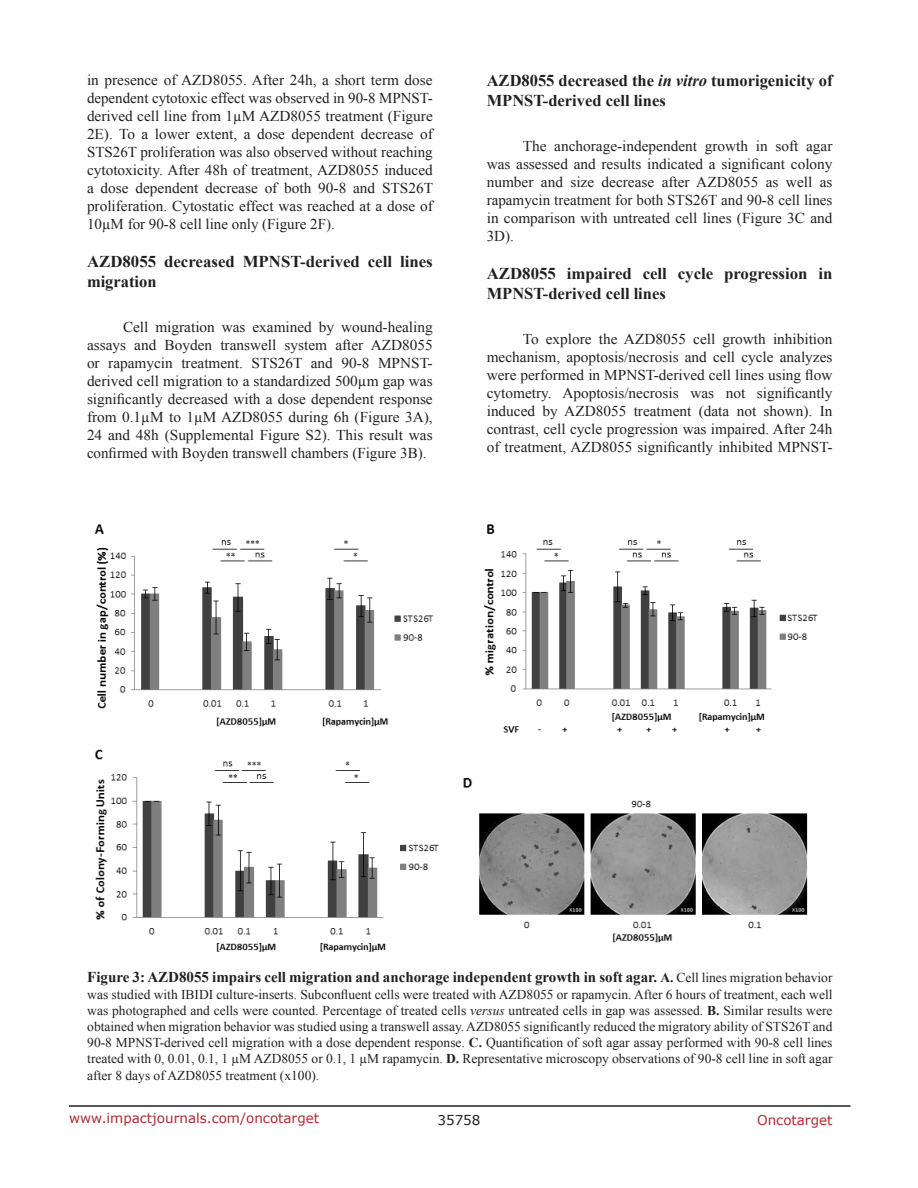
<style>
.page{position:relative;width:918px;height:1188px;background:#fff}
.page>*{position:absolute;margin:0;border:0;box-sizing:border-box;transform-origin:0 0}
.SubHeading{font:700 16.5px/19.8px "Times New Roman";color:#221f22}
.BodyText{font:15px/18px "Times New Roman";color:#221f22;text-align:justify}
.BodyText-2{font:15px/18px "Times New Roman";color:#231f20;text-align:justify}
.FigureText{font:700 15px "Times New Roman";color:#221f22}
.FigureText-2{font:13.5px/16.2px "Times New Roman";color:#221f22;text-align:justify}
.t1{font:13.5px "Verdana";color:#ac2b31}
.t2{font:13.5px "Verdana";color:#221f22}
.s1{color:#221f22}
.s2{font-style:italic}
.s3{color:#231f20}
.s4{font-size:13.5px}
.s5{font-weight:400;font-size:13.5px}
.s6{font-weight:700}
</style>
<div class="page">
<hr style="left:69px;top:1105px;width:781px;height:2px;background:#231f20">
<img style="left:94px;top:524px;width:724px;height:428px">
<p class="BodyText-2" style="left:87px;top:71px;width:348px">in presence of AZD8055. After 24h, a short term dose dependent cytotoxic effect was observed in 90-8 MPNST&shy;derived cell line from 1µM AZD8055 treatment (Figure 2E). To a lower extent, a dose dependent decrease of STS26T proliferation was also observed without reaching cytotoxicity. After 48h of treatment, AZD8055 induced a dose dependent decrease of both 90-8 and STS26T proliferation. Cytostatic effect was reached at a dose of 10µM for 90-8 cell line only <span class="s1">(Figure 2F)</span>.</p>
<p class="SubHeading" style="left:87px;top:251px;width:347px">AZD8055 decreased MPNST-derived cell lines migration</p>
<p class="BodyText" style="left:87px;top:318px;width:347px;text-indent:36px">Cell migration was examined by wound-healing assays and Boyden transwell system after AZD8055 or rapamycin treatment. STS26T and 90-8 MPNST&shy;derived cell migration to a standardized 500µm gap was significantly decreased with a dose dependent response from 0.1µM to 1µM AZD8055 during 6h (Figure 3A), 24 and 48h (Supplemental Figure S2). This result was confirmed with Boyden transwell chambers (Figure 3B).</p>
<p class="SubHeading" style="left:487px;top:70px;width:347px">AZD8055 decreased the <span class="s2">in vitro</span> tumorigenicity of<br>MPNST-derived cell lines</p>
<p class="BodyText" style="left:487px;top:137px;width:347px;text-indent:36px">The anchorage-independent growth in soft agar was assessed and results indicated a significant colony number and size decrease after AZD8055 as well as rapamycin treatment for both STS26T and 90-8 cell lines in comparison with untreated cell lines (Figure 3C and 3D).</p>
<p class="SubHeading" style="left:487px;top:263px;width:347px">AZD8055 impaired cell cycle progression in<br>MPNST-derived cell lines</p>
<p class="BodyText" style="left:487px;top:329px;width:347px;text-indent:36px">To explore the AZD8055 cell growth inhibition mechanism, apoptosis/necrosis and cell cycle analyzes were performed in <span class="s3">MPNST-derived cell lines</span> using flow cytometry. Apoptosis/necrosis was not significantly induced by AZD8055 treatment (data not shown). In contrast, cell cycle progression was impaired. After 24h of treatment, AZD8055 significantly inhibited <span class="s3">MPNST-</span></p>
<p class="FigureText" style="left:87px;top:967px;width:747px">Figure 3: AZD8055 impairs cell migration and anchorage independent growth in soft agar. <span class="s4">A.</span> <span class="s5">Cell lines migration behavior</span></p>
<p class="FigureText-2" style="left:87px;top:986px;width:747px">was studied with IBIDI culture-inserts. Subconfluent cells were treated with AZD8055 or rapamycin. After 6 hours of treatment, each well was photographed and cells were counted. Percentage of treated cells <span class="s2">versus</span> untreated cells in gap was assessed. <span class="s6">B.</span> Similar results were obtained when migration behavior was studied using a transwell assay. AZD8055 significantly reduced the migratory ability of STS26T and 90-8 MPNST-derived cell migration with a dose dependent response. <span class="s6">C.</span> Quantification of soft agar assay performed with 90-8 cell lines treated with 0, 0.01, 0.1, 1 µM AZD8055 or 0.1, 1 µM rapamycin. <span class="s6">D.</span> Representative microscopy observations of 90-8 cell line in soft agar after 8 days of AZD8055 treatment (x100).</p>
<p class="t1" style="left:69px;top:1109px;width:252px">www.impactjournals.com/oncotarget</p>
<p class="t2" style="left:438px;top:1111px;width:44px">35758</p>
<p class="t1" style="left:757px;top:1111px;width:77px">Oncotarget</p>
</div>
